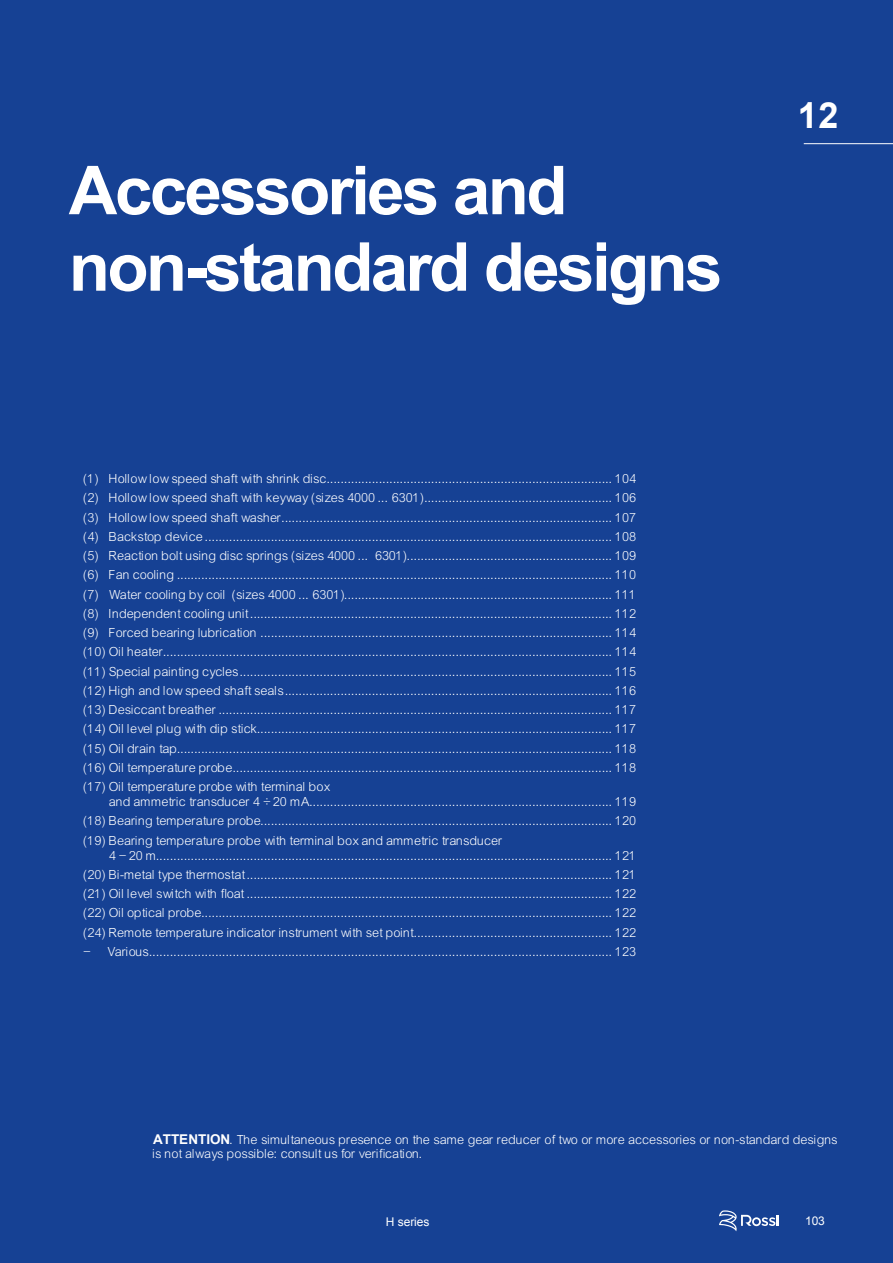
<style>
.page{position:relative;width:893px;height:1263px;background:#164194}
.page>*{position:absolute;margin:0;border:0;box-sizing:border-box;transform-origin:0 0}
.t1{font:700 67.5px/76.5px "Arial";letter-spacing:-.04em;color:#fff}
.t2{font:700 36px "Arial";color:#fff}
.t3{font:13.5px/19.2px "Arial Lgt";color:#fff;text-align:justify}
.t4{font:12px "Arial";letter-spacing:-.005em;color:#fff}
.s1{font-family:"Arial";font-weight:700}
</style>
<div class="page">
<svg style="left:719px;top:1210px;width:59px;height:21px"></svg>
<hr style="left:804px;top:143px;width:89px;height:1px;background:#fff">
<h1 class="t1" style="left:69px;top:155px;width:655px">Accessories and non-standard designs</h1>
<p class="t3" style="left:84px;top:469px;width:554px">(1) Hollow low speed shaft with shrink disc.................................................................................. 104 (2) Hollow low speed shaft with keyway (sizes 4000 ... 6301)...................................................... 106 (3) Hollow low speed shaft washer............................................................................................... 107 (4) Backstop device ..................................................................................................................... 108 (5) Reaction bolt using disc springs (sizes 4000 ... 6301)........................................................... 109 (6) Fan cooling ............................................................................................................................. 110 (7) Water cooling by coil (sizes 4000 ... 6301)............................................................................. 111 (8) Independent cooling unit ........................................................................................................ 112 (9) Forced bearing lubrication ..................................................................................................... 114 (10) Oil heater................................................................................................................................. 114 (11) Special painting cycles........................................................................................................... 115 (12) High and low speed shaft seals .............................................................................................. 116 (13) Desiccant breather ................................................................................................................. 117 (14) Oil level plug with dip stick...................................................................................................... 117 (15) Oil drain tap............................................................................................................................. 118 (16) Oil temperature probe............................................................................................................. 118 (17) Oil temperature probe with terminal box</p>
<p class="t3" style="left:84px;top:792px;width:554px;text-indent:25px">and ammetric transducer 4 ÷ 20 mA....................................................................................... 119 (18) Bearing temperature probe..................................................................................................... 120 (19) Bearing temperature probe with terminal box and ammetric transducer</p>
<p class="t3" style="left:84px;top:846px;width:554px;text-indent:25px">4 – 20 m................................................................................................................................... 121 (20) Bi-metal type thermostat ......................................................................................................... 121 (21) Oil level switch with float ......................................................................................................... 122 (22) Oil optical probe...................................................................................................................... 122 (24) Remote temperature indicator instrument with set point......................................................... 122</p>
<p class="t3" style="left:84px;top:942px;width:554px">– Various..................................................................................................................................... 123</p>
<h2 class="t2" style="left:798px;top:92px;width:42px">12</h2>
<p class="t3" style="left:153px;top:1132px;width:687px;line-height:14.2px"><span class="s1">ATTENTION</span>. The simultaneous presence on the same gear reducer of two or more accessories or non-standard designs is not always possible: consult us for verification.</p>
<p class="t4" style="left:386px;top:1213px;width:45px">H series</p>
<p class="t4" style="left:805px;top:1213px;width:21px">103</p>
</div>
